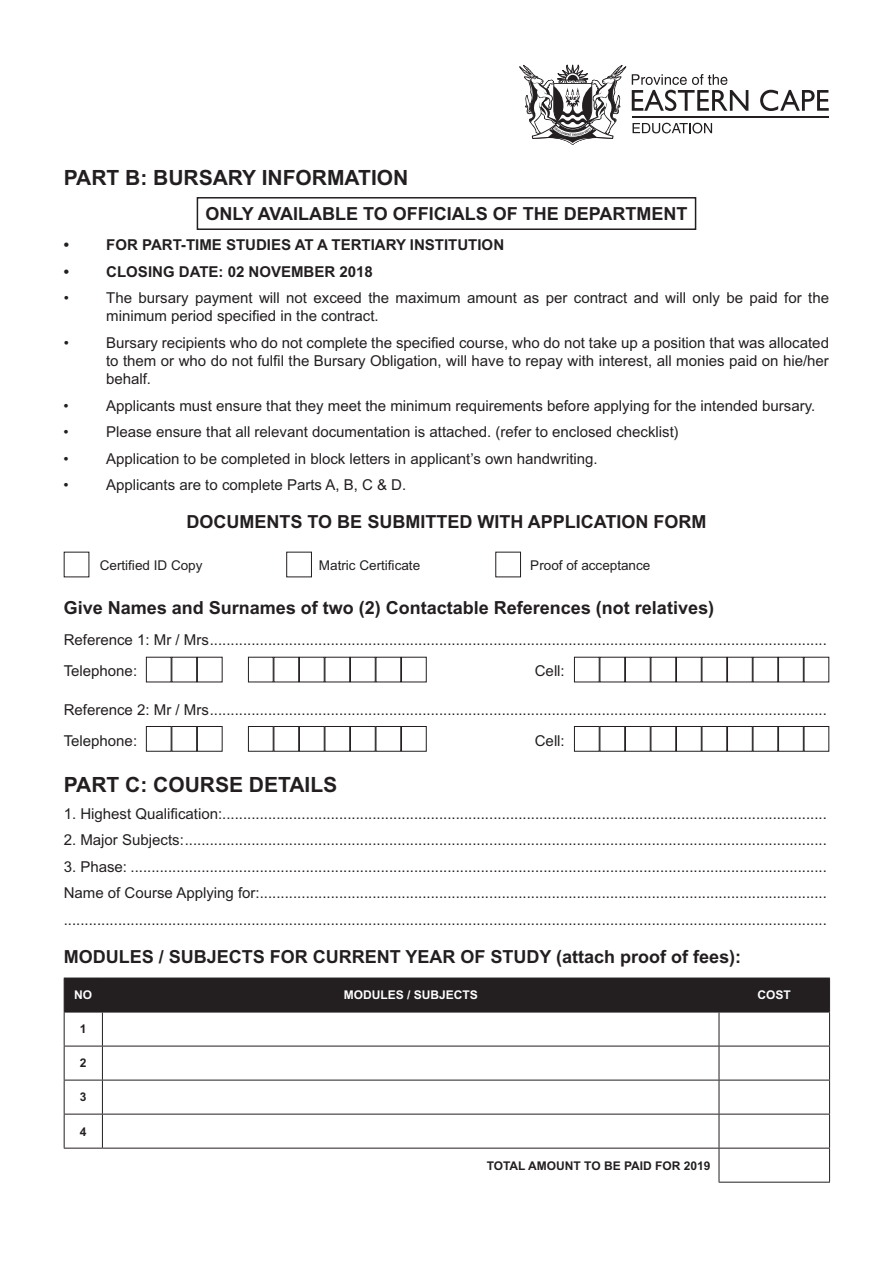
<style>
.page{position:relative;width:893px;height:1263px;background:#fff}
.page>*{position:absolute;margin:0;border:0;box-sizing:border-box;transform-origin:0 0}
.t1{font:700 21px "Arial MT Std";color:#231f20}
.t2{font:700 18px "Arial MT Std";color:#231f20}
.t3{font:15px/18px "Arial MT Std";color:#231f20}
.t4{font:700 15px "Arial MT Std";color:#231f20}
.t5{font:13.5px "Arial MT Std";color:#231f20}
.t6{font:700 12px "Arial MT Std";color:#231f20}
.t7{font:700 12px "Arial MT Std";color:#fff}
</style>
<div class="page">
<svg style="left:760px;top:90px;width:69px;height:21px"></svg>
<svg style="left:519px;top:64px;width:229px;height:81px"></svg>
<hr style="left:632px;top:116px;width:197px;height:2px;background:#231f20">
<div style="left:197px;top:197px;width:499px;height:33px;border:2px solid #231f20"></div>
<div style="left:65px;top:979px;width:764px;height:33px;background:#231f20"></div>
<hr style="left:64px;top:978px;width:38px;height:1px;background:#231f20">
<hr style="left:64px;top:978px;width:1px;height:34px;background:#231f20">
<hr style="left:102px;top:978px;width:617px;height:1px;background:#231f20">
<hr style="left:102px;top:978px;width:1px;height:34px;background:#231f20">
<hr style="left:719px;top:978px;width:111px;height:1px;background:#231f20">
<hr style="left:719px;top:978px;width:1px;height:34px;background:#231f20">
<hr style="left:829px;top:978px;width:1px;height:34px;background:#231f20">
<hr style="left:64px;top:1012px;width:38px;height:1px;background:#231f20">
<hr style="left:64px;top:1012px;width:1px;height:34px;background:#231f20">
<hr style="left:102px;top:1012px;width:617px;height:1px;background:#231f20">
<hr style="left:102px;top:1012px;width:1px;height:34px;background:#231f20">
<hr style="left:719px;top:1012px;width:111px;height:1px;background:#231f20">
<hr style="left:719px;top:1012px;width:1px;height:34px;background:#231f20">
<hr style="left:829px;top:1012px;width:1px;height:34px;background:#231f20">
<hr style="left:64px;top:1046px;width:38px;height:1px;background:#231f20">
<hr style="left:64px;top:1046px;width:1px;height:34px;background:#231f20">
<hr style="left:102px;top:1046px;width:617px;height:1px;background:#231f20">
<hr style="left:102px;top:1046px;width:1px;height:34px;background:#231f20">
<hr style="left:719px;top:1046px;width:111px;height:1px;background:#231f20">
<hr style="left:719px;top:1046px;width:1px;height:34px;background:#231f20">
<hr style="left:829px;top:1046px;width:1px;height:34px;background:#231f20">
<hr style="left:64px;top:1080px;width:38px;height:1px;background:#231f20">
<hr style="left:64px;top:1080px;width:1px;height:34px;background:#231f20">
<hr style="left:102px;top:1080px;width:617px;height:1px;background:#231f20">
<hr style="left:102px;top:1080px;width:1px;height:34px;background:#231f20">
<hr style="left:719px;top:1080px;width:111px;height:1px;background:#231f20">
<hr style="left:719px;top:1080px;width:1px;height:34px;background:#231f20">
<hr style="left:829px;top:1080px;width:1px;height:34px;background:#231f20">
<hr style="left:64px;top:1114px;width:38px;height:1px;background:#231f20">
<hr style="left:64px;top:1114px;width:1px;height:34px;background:#231f20">
<hr style="left:102px;top:1114px;width:617px;height:1px;background:#231f20">
<hr style="left:102px;top:1114px;width:1px;height:34px;background:#231f20">
<hr style="left:719px;top:1114px;width:111px;height:1px;background:#231f20">
<hr style="left:719px;top:1114px;width:1px;height:34px;background:#231f20">
<hr style="left:829px;top:1114px;width:1px;height:34px;background:#231f20">
<hr style="left:64px;top:1148px;width:38px;height:1px;background:#231f20">
<hr style="left:102px;top:1148px;width:617px;height:1px;background:#231f20">
<hr style="left:719px;top:1148px;width:111px;height:1px;background:#231f20">
<hr style="left:719px;top:1148px;width:1px;height:34px;background:#231f20">
<hr style="left:829px;top:1148px;width:1px;height:34px;background:#231f20">
<hr style="left:719px;top:1182px;width:111px;height:1px;background:#231f20">
<div style="left:171px;top:657px;width:26px;height:25px;border:1px solid #231f20"></div>
<div style="left:248px;top:657px;width:26px;height:25px;border:1px solid #231f20"></div>
<div style="left:299px;top:657px;width:26px;height:25px;border:1px solid #231f20"></div>
<div style="left:350px;top:657px;width:26px;height:25px;border:1px solid #231f20"></div>
<div style="left:401px;top:657px;width:26px;height:25px;border:1px solid #231f20"></div>
<div style="left:146px;top:726px;width:25px;height:26px;border:1px solid #231f20"></div>
<div style="left:171px;top:726px;width:26px;height:26px;border:1px solid #231f20"></div>
<div style="left:197px;top:726px;width:26px;height:26px;border:1px solid #231f20"></div>
<div style="left:248px;top:726px;width:26px;height:26px;border:1px solid #231f20"></div>
<div style="left:274px;top:726px;width:25px;height:26px;border:1px solid #231f20"></div>
<div style="left:299px;top:726px;width:26px;height:26px;border:1px solid #231f20"></div>
<div style="left:325px;top:726px;width:25px;height:26px;border:1px solid #231f20"></div>
<div style="left:350px;top:726px;width:26px;height:26px;border:1px solid #231f20"></div>
<div style="left:376px;top:726px;width:25px;height:26px;border:1px solid #231f20"></div>
<div style="left:401px;top:726px;width:26px;height:26px;border:1px solid #231f20"></div>
<div style="left:286px;top:552px;width:26px;height:25px;border:1px solid #231f20"></div>
<div style="left:495px;top:552px;width:26px;height:25px;border:1px solid #231f20"></div>
<div style="left:625px;top:657px;width:26px;height:25px;border:1px solid #231f20"></div>
<div style="left:676px;top:657px;width:26px;height:25px;border:1px solid #231f20"></div>
<div style="left:574px;top:657px;width:26px;height:25px;border:1px solid #231f20"></div>
<div style="left:778px;top:657px;width:26px;height:25px;border:1px solid #231f20"></div>
<div style="left:727px;top:657px;width:26px;height:25px;border:1px solid #231f20"></div>
<div style="left:625px;top:726px;width:26px;height:26px;border:1px solid #231f20"></div>
<div style="left:651px;top:726px;width:25px;height:26px;border:1px solid #231f20"></div>
<div style="left:676px;top:726px;width:26px;height:26px;border:1px solid #231f20"></div>
<div style="left:574px;top:726px;width:26px;height:26px;border:1px solid #231f20"></div>
<div style="left:600px;top:726px;width:25px;height:26px;border:1px solid #231f20"></div>
<div style="left:753px;top:726px;width:25px;height:26px;border:1px solid #231f20"></div>
<div style="left:778px;top:726px;width:26px;height:26px;border:1px solid #231f20"></div>
<div style="left:804px;top:726px;width:25px;height:26px;border:1px solid #231f20"></div>
<div style="left:702px;top:726px;width:25px;height:26px;border:1px solid #231f20"></div>
<div style="left:727px;top:726px;width:26px;height:26px;border:1px solid #231f20"></div>
<h1 class="t1" style="left:64px;top:166px;width:346px">PART B: BURSARY INFORMATION</h1>
<p class="t2" style="left:205px;top:203px;width:484px">ONLY AVAILABLE TO OFFICIALS OF THE DEPARTMENT</p>
<p class="t4" style="left:64px;top:236px;width:7px">•</p>
<p class="t4" style="left:106px;top:236px;width:399px">FOR PART-TIME STUDIES AT A TERTIARY INSTITUTION</p>
<p class="t4" style="left:64px;top:263px;width:7px">•</p>
<p class="t4" style="left:106px;top:263px;width:268px">CLOSING DATE: 02 NOVEMBER 2018</p>
<p class="t3" style="left:64px;top:289px;width:7px">•</p>
<p class="t3" style="left:106px;top:289px;width:724px">The bursary payment will not exceed the maximum amount as per contract and will only be paid for the minimum period specified in the contract.</p>
<p class="t3" style="left:64px;top:334px;width:7px">•</p>
<p class="t3" style="left:106px;top:334px;width:724px;text-align:justify">Bursary recipients who do not complete the specified course, who do not take up a position that was allocated to them or who do not fulfil the Bursary Obligation, will have to repay with interest, all monies paid on hie/her behalf.</p>
<p class="t3" style="left:64px;top:396px;width:7px">•</p>
<p class="t3" style="left:106px;top:396px;width:711px">Applicants must ensure that they meet the minimum requirements before applying for the intended bursary.</p>
<p class="t3" style="left:64px;top:423px;width:7px">•</p>
<p class="t3" style="left:106px;top:423px;width:574px">Please ensure that all relevant documentation is attached. (refer to enclosed checklist)</p>
<p class="t3" style="left:64px;top:449px;width:7px">•</p>
<p class="t3" style="left:106px;top:449px;width:493px">Application to be completed in block letters in applicant’s own handwriting.</p>
<p class="t3" style="left:64px;top:476px;width:7px">•</p>
<p class="t3" style="left:106px;top:476px;width:302px">Applicants are to complete Parts A, B, C &amp; D.</p>
<p class="t2" style="left:187px;top:511px;width:521px">DOCUMENTS TO BE SUBMITTED WITH APPLICATION FORM</p>
<p class="t5" style="left:100px;top:558px;width:104px">Certified ID Copy</p>
<p class="t5" style="left:319px;top:558px;width:103px">Matric Certificate</p>
<p class="t5" style="left:530px;top:558px;width:122px">Proof of acceptance</p>
<p class="t2" style="left:64px;top:597px;width:652px">Give Names and Surnames of two (2) Contactable References (not relatives)</p>
<p class="t3" style="left:64px;top:624px;width:765px;line-height:30.8px">Reference 1: Mr / Mrs....................................................................................................................................................<br>Telephone:</p>
<p class="t3" style="left:535px;top:661px;width:31px">Cell:</p>
<p class="t3" style="left:64px;top:694px;width:765px;line-height:30.8px">Reference 2: Mr / Mrs....................................................................................................................................................<br>Telephone:</p>
<p class="t3" style="left:535px;top:731px;width:31px">Cell:</p>
<h1 class="t1" style="left:64px;top:772px;width:275px">PART C: COURSE DETAILS</h1>
<p class="t3" style="left:64px;top:804px;width:765px">1. Highest Qualification:.................................................................................................................................................</p>
<p class="t3" style="left:64px;top:831px;width:765px">2. Major Subjects:..........................................................................................................................................................</p>
<p class="t3" style="left:64px;top:853px;width:765px;line-height:26.5px;text-align:justify">3. Phase: .......................................................................................................................................................................<br>Name of Course Applying for:........................................................................................................................................ .......................................................................................................................................................................................</p>
<p class="t2" style="left:64px;top:946px;width:679px">MODULES / SUBJECTS FOR CURRENT YEAR OF STUDY (attach proof of fees):</p>
<p class="t7" style="left:74px;top:988px;width:20px">NO</p>
<p class="t7" style="left:344px;top:988px;width:136px">MODULES / SUBJECTS</p>
<p class="t7" style="left:758px;top:988px;width:35px">COST</p>
<p class="t6" style="left:80px;top:1022px;width:8px">1</p>
<p class="t6" style="left:80px;top:1056px;width:8px">2</p>
<p class="t6" style="left:80px;top:1090px;width:8px">3</p>
<p class="t6" style="left:80px;top:1124px;width:8px">4</p>
<p class="t6" style="left:487px;top:1158px;width:225px">TOTAL AMOUNT TO BE PAID FOR 2019</p>
</div>
